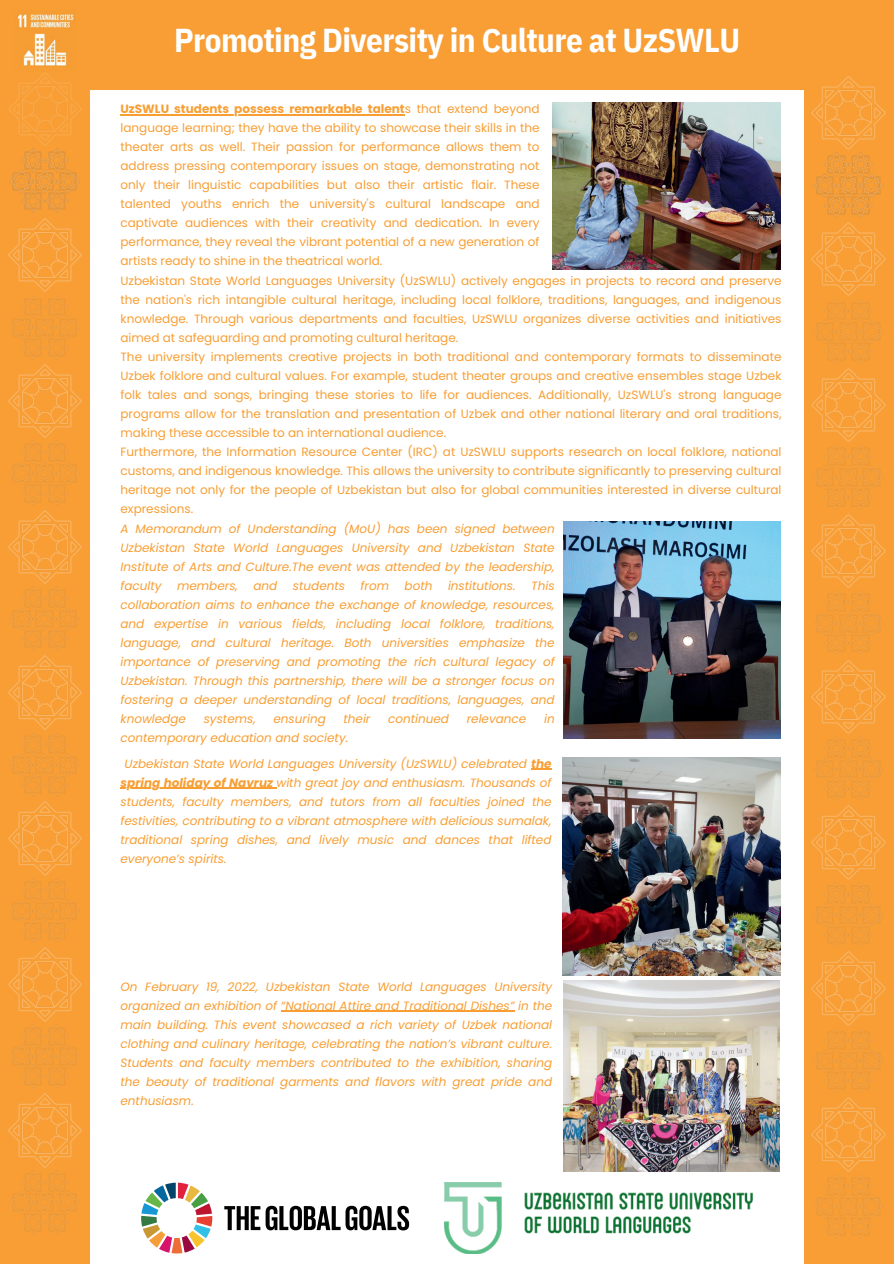
<style>
.page{position:relative;width:894px;height:1264px;background:#fff}
.page>*{position:absolute;margin:0;border:0;box-sizing:border-box;transform-origin:0 0}
.t1{font:700 33px "IBM Plex Sans Cond";letter-spacing:-.015em;color:#fff}
.t2{font:12px/19px "Poppins";color:#f89e33}
.t3{font:italic 12px/19px "Poppins";color:#f89e33;text-align:justify}
.s1{font-weight:700}
</style>
<div class="page">
<svg style="left:141px;top:1182px;width:71px;height:71px"></svg>
<svg style="left:224px;top:1205px;width:185px;height:25px"></svg>
<img style="left:444px;top:1182px;width:308px;height:71px">
<div style="left:0;top:0;width:89px;height:1263px;background:#f89e35"></div>
<img style="left:8px;top:72px;width:74px;height:74px">
<img style="left:10px;top:170px;width:70px;height:23px">
<img style="left:21px;top:149px;width:48px;height:23px">
<img style="left:21px;top:189px;width:48px;height:24px">
<img style="left:8px;top:218px;width:74px;height:74px">
<img style="left:10px;top:316px;width:69px;height:23px">
<img style="left:21px;top:297px;width:48px;height:22px">
<img style="left:21px;top:335px;width:48px;height:23px">
<img style="left:8px;top:364px;width:74px;height:74px">
<img style="left:10px;top:462px;width:69px;height:23px">
<img style="left:21px;top:442px;width:48px;height:22px">
<img style="left:21px;top:481px;width:48px;height:23px">
<img style="left:8px;top:510px;width:74px;height:74px">
<img style="left:11px;top:608px;width:67px;height:22px">
<img style="left:21px;top:588px;width:48px;height:22px">
<img style="left:21px;top:627px;width:48px;height:22px">
<img style="left:8px;top:655px;width:74px;height:75px">
<img style="left:11px;top:754px;width:67px;height:22px">
<img style="left:21px;top:734px;width:48px;height:22px">
<img style="left:21px;top:773px;width:48px;height:22px">
<img style="left:8px;top:801px;width:74px;height:75px">
<img style="left:11px;top:900px;width:67px;height:22px">
<img style="left:21px;top:880px;width:48px;height:22px">
<img style="left:21px;top:919px;width:48px;height:22px">
<img style="left:8px;top:947px;width:74px;height:75px">
<img style="left:10px;top:1045px;width:69px;height:23px">
<img style="left:21px;top:1026px;width:48px;height:22px">
<img style="left:21px;top:1064px;width:48px;height:23px">
<img style="left:8px;top:1093px;width:74px;height:74px">
<img style="left:10px;top:1191px;width:69px;height:23px">
<img style="left:21px;top:1172px;width:48px;height:21px">
<img style="left:21px;top:1210px;width:48px;height:23px">
<div style="left:75px;top:0;width:818px;height:89px;background:#f89e35"></div>
<div style="left:804px;top:89px;width:89px;height:1174px;background:#f89e35"></div>
<img style="left:811px;top:76px;width:74px;height:74px">
<img style="left:813px;top:174px;width:70px;height:23px">
<img style="left:824px;top:153px;width:48px;height:23px">
<img style="left:824px;top:193px;width:48px;height:24px">
<img style="left:811px;top:222px;width:74px;height:74px">
<img style="left:814px;top:320px;width:69px;height:23px">
<img style="left:824px;top:300px;width:48px;height:23px">
<img style="left:824px;top:339px;width:48px;height:24px">
<img style="left:811px;top:368px;width:74px;height:74px">
<img style="left:814px;top:466px;width:69px;height:23px">
<img style="left:824px;top:445px;width:48px;height:23px">
<img style="left:824px;top:485px;width:48px;height:24px">
<img style="left:811px;top:514px;width:74px;height:74px">
<img style="left:814px;top:612px;width:69px;height:23px">
<img style="left:824px;top:591px;width:48px;height:23px">
<img style="left:824px;top:631px;width:48px;height:23px">
<img style="left:811px;top:660px;width:74px;height:74px">
<img style="left:815px;top:758px;width:67px;height:22px">
<img style="left:824px;top:737px;width:48px;height:23px">
<img style="left:824px;top:777px;width:48px;height:23px">
<img style="left:811px;top:805px;width:74px;height:75px">
<img style="left:815px;top:904px;width:67px;height:22px">
<img style="left:824px;top:883px;width:48px;height:23px">
<img style="left:824px;top:923px;width:48px;height:23px">
<img style="left:811px;top:951px;width:74px;height:75px">
<img style="left:815px;top:1050px;width:67px;height:22px">
<img style="left:824px;top:1029px;width:48px;height:23px">
<img style="left:824px;top:1068px;width:48px;height:24px">
<img style="left:811px;top:1097px;width:74px;height:74px">
<img style="left:814px;top:1195px;width:69px;height:23px">
<img style="left:824px;top:1175px;width:48px;height:22px">
<img style="left:824px;top:1214px;width:48px;height:24px">
<img style="left:17px;top:14px;width:57px;height:52px">
<img style="left:552px;top:103px;width:228px;height:166px">
<hr style="left:120px;top:114px;width:284px;height:1px;background:#f89e33">
<img style="left:563px;top:522px;width:217px;height:216px">
<img style="left:562px;top:757px;width:217px;height:218px">
<svg style="left:531px;top:769px;width:20px;height:1px"></svg>
<hr style="left:120px;top:788px;width:156px;height:1px;background:#f89e33">
<hr style="left:281px;top:1010px;width:233px;height:1px;background:#f89e33">
<img style="left:563px;top:980px;width:216px;height:191px">
<h1 class="t1" style="left:174px;top:14px;width:567px">Promoting Diversity in Culture at UzSWLU</h1>
<p class="t2" style="left:120px;top:100px;width:662px"><span class="s1">UzSWLU students possess remarkable talent</span>s that extend beyond<br>language learning; they have the ability to showcase their skills in the<br>theater arts as well. Their passion for performance allows them to<br>address pressing contemporary issues on stage, demonstrating not<br>only their linguistic capabilities but also their artistic flair. These<br>talented youths enrich the university's cultural landscape and<br>captivate audiences with their creativity and dedication. In every<br>performance, they reveal the vibrant potential of a new generation of<br>artists ready to shine in the theatrical world.<br>Uzbekistan State World Languages University (UzSWLU) actively engages in projects to record and preserve the nation's rich intangible cultural heritage, including local folklore, traditions, languages, and indigenous knowledge. Through various departments and faculties, UzSWLU organizes diverse activities and initiatives aimed at safeguarding and promoting cultural heritage.<br>The university implements creative projects in both traditional and contemporary formats to disseminate Uzbek folklore and cultural values. For example, student theater groups and creative ensembles stage Uzbek folk tales and songs, bringing these stories to life for audiences. Additionally, UzSWLU's strong language programs allow for the translation and presentation of Uzbek and other national literary and oral traditions, making these accessible to an international audience.<br>Furthermore, the Information Resource Center (IRC) at UzSWLU supports research on local folklore, national customs, and indigenous knowledge. This allows the university to contribute significantly to preserving cultural heritage not only for the people of Uzbekistan but also for global communities interested in diverse cultural expressions.</p>
<p class="t3" style="left:120px;top:519px;width:435px">A Memorandum of Understanding (MoU) has been signed between Uzbekistan State World Languages University and Uzbekistan State Institute of Arts and Culture.The event was attended by the leadership, faculty</p>
<p class="t3" style="left:177px;top:576px;width:62px">members,</p>
<p class="t3" style="left:253px;top:576px;width:25px">and</p>
<p class="t3" style="left:293px;top:576px;width:54px">students</p>
<p class="t3" style="left:360px;top:576px;width:30px">from</p>
<p class="t3" style="left:404px;top:576px;width:29px">both</p>
<p class="t3" style="left:448px;top:576px;width:69px">institutions.</p>
<p class="t3" style="left:120px;top:576px;width:435px;text-indent:410px">This collaboration aims to enhance the exchange of knowledge, resources, and expertise in various fields, including local folklore, traditions, language, and cultural heritage. Both universities emphasize the importance of preserving and promoting the rich cultural legacy of Uzbekistan. Through this partnership, there will be a stronger focus on fostering a deeper understanding of local traditions, languages, and knowledge</p>
<p class="t3" style="left:204px;top:709px;width:54px">systems,</p>
<p class="t3" style="left:273px;top:709px;width:54px">ensuring</p>
<p class="t3" style="left:343px;top:709px;width:28px">their</p>
<p class="t3" style="left:388px;top:709px;width:62px">continued</p>
<p class="t3" style="left:466px;top:709px;width:61px">relevance</p>
<p class="t3" style="left:544px;top:709px;width:12px">in</p>
<p class="t3" style="left:125px;top:724px;width:428px;line-height:26.2px;text-indent:-4px">contemporary education and society.<br>Uzbekistan State World Languages University (UzSWLU) celebrated <span class="s1">the</span></p>
<p class="t3" style="left:120px;top:773px;width:432px"><span class="s1">spring holiday of Navruz</span> with great joy and enthusiasm. Thousands of students, faculty members, and tutors from all faculties joined the festivities, contributing to a vibrant atmosphere with delicious sumalak, traditional spring dishes, and lively music and dances that lifted everyone’s spirits.</p>
<p class="t3" style="left:120px;top:977px;width:433px">On February 19, 2022, Uzbekistan State World Languages University organized an exhibition of “National Attire and Traditional Dishes” in the main building. This event showcased a rich variety of Uzbek national clothing and culinary heritage, celebrating the nation’s vibrant culture.<br>Students and faculty members contributed to the exhibition, sharing the beauty of traditional garments and flavors with great pride and enthusiasm.</p>
</div>
